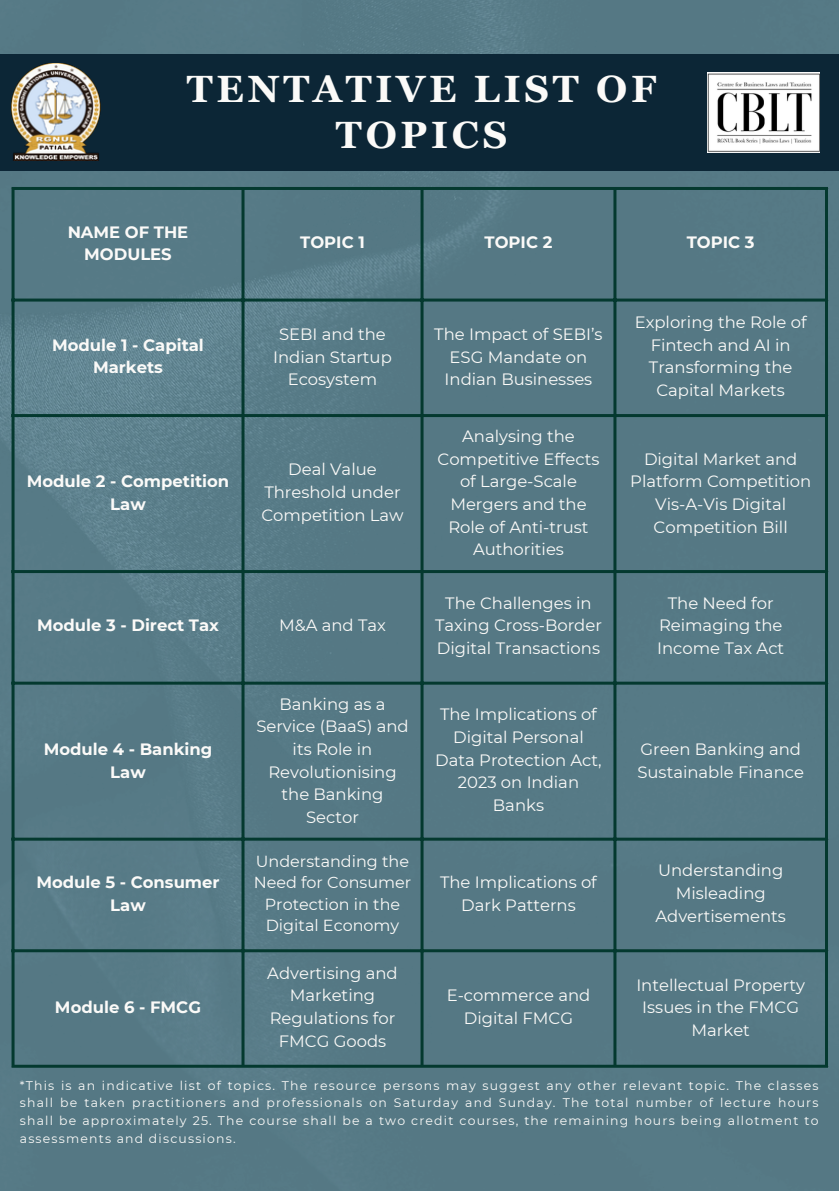
<style>
.page{position:relative;width:839px;height:1191px;background:#fff}
.page>*{position:absolute;margin:0;border:0;box-sizing:border-box;transform-origin:0 0}
.t1{font:700 38px/46.4px "Georgia Pro";letter-spacing:.1em;color:#fbfaf8;text-align:center}
.t2{font:16.4px/22.6px "Montserrat";color:#fbfaf8;text-align:center}
.t3{font:700 16.4px/22.6px "Montserrat";color:#fbfaf8;text-align:center}
.t4{font:16px/21.4px "Montserrat";color:#fbfaf8;text-align:center}
.t5{font:12.4px/17.6px "Montserrat";letter-spacing:.095em;color:#fbfaf8;text-align:justify}
</style>
<div class="page">
<div style="left:0;top:0;width:838px;height:1191px;background:#557884"></div>
<hr style="left:12px;top:190px;width:3px;height:875px;background:#04392f">
<hr style="left:241px;top:190px;width:3px;height:875px;background:#04392f">
<hr style="left:420px;top:190px;width:3px;height:875px;background:#04392f">
<hr style="left:613px;top:190px;width:3px;height:875px;background:#04392f">
<hr style="left:825px;top:190px;width:3px;height:875px;background:#04392f">
<hr style="left:12px;top:187px;width:816px;height:3px;background:#04392f">
<hr style="left:12px;top:299px;width:816px;height:3px;background:#04392f">
<hr style="left:12px;top:414px;width:816px;height:3px;background:#04392f">
<hr style="left:12px;top:570px;width:816px;height:3px;background:#04392f">
<hr style="left:12px;top:682px;width:816px;height:3px;background:#04392f">
<hr style="left:12px;top:838px;width:816px;height:3px;background:#04392f">
<hr style="left:12px;top:949px;width:816px;height:3px;background:#04392f">
<hr style="left:12px;top:1065px;width:816px;height:3px;background:#04392f">
<div style="left:0;top:54px;width:838px;height:116px;background:#0c2636"></div>
<img style="left:707px;top:73px;width:112px;height:79px">
<img style="left:12px;top:63px;width:88px;height:98px">
<p class="t1" style="left:187px;top:65px;width:471px">TENTATIVE LIST OF<br>TOPICS</p>
<p class="t3" style="left:68px;top:220px;width:122px">NAME OF THE<br>MODULES</p>
<h1 class="t3" style="left:300px;top:231px;width:66px">TOPIC 1</h1>
<p class="t3" style="left:484px;top:231px;width:69px">TOPIC 2</p>
<p class="t3" style="left:686px;top:231px;width:69px">TOPIC 3</p>
<p class="t3" style="left:52px;top:333px;width:153px">Module 1 - Capital<br>Markets</p>
<p class="t2" style="left:273px;top:323px;width:120px">SEBI and the<br>Indian Startup<br>Ecosystem</p>
<p class="t2" style="left:434px;top:323px;width:170px">The Impact of SEBI’s<br>ESG Mandate on<br>Indian Businesses</p>
<p class="t2" style="left:634px;top:311px;width:173px">Exploring the Role of<br>Fintech and AI in<br>Transforming the<br>Capital Markets</p>
<p class="t3" style="left:27px;top:470px;width:204px">Module 2 - Competition<br>Law</p>
<p class="t2" style="left:261px;top:458px;width:144px">Deal Value<br>Threshold under<br>Competition Law</p>
<p class="t3" style="left:37px;top:614px;width:183px">Module 3 - Direct Tax</p>
<p class="t2" style="left:279px;top:614px;width:108px">M&amp;A and Tax</p>
<p class="t2" style="left:437px;top:425px;width:163px">Analysing the<br>Competitive Effects of Large-Scale<br>Mergers and the<br>Role of Anti-trust<br>Authorities</p>
<p class="t2" style="left:630px;top:448px;width:182px">Digital Market and<br>Platform Competition<br>Vis-A-Vis Digital<br>Competition Bill</p>
<p class="t2" style="left:435px;top:592px;width:168px">The Challenges in<br>Taxing Cross-Border<br>Digital Transactions</p>
<p class="t2" style="left:657px;top:592px;width:129px">The Need for<br>Reimaging the<br>Income Tax Act</p>
<p class="t3" style="left:44px;top:738px;width:170px">Module 4 - Banking<br>Law</p>
<p class="t3" style="left:36px;top:871px;width:185px">Module 5 - Consumer<br>Law</p>
<p class="t3" style="left:55px;top:996px;width:147px">Module 6 - FMCG</p>
<p class="t2" style="left:256px;top:692px;width:154px">Banking as a<br>Service (BaaS) and its Role in<br>Revolutionising the Banking<br>Sector</p>
<p class="t2" style="left:435px;top:703px;width:168px">The Implications of<br>Digital Personal<br>Data Protection Act,<br>2023 on Indian<br>Banks</p>
<p class="t2" style="left:637px;top:738px;width:168px;text-align:left">Green Banking and<br>Sustainable Finance</p>
<p class="t4" style="left:254px;top:851px;width:159px">Understanding the<br>Need for Consumer<br>Protection in the<br>Digital Economy</p>
<p class="t2" style="left:267px;top:961px;width:132px">Advertising and<br>Marketing<br>Regulations for<br>FMCG Goods</p>
<p class="t2" style="left:440px;top:871px;width:158px">The Implications of<br>Dark Patterns</p>
<p class="t2" style="left:655px;top:859px;width:132px">Understanding<br>Misleading<br>Advertisements</p>
<p class="t2" style="left:446px;top:984px;width:145px">E-commerce and<br>Digital FMCG</p>
<p class="t2" style="left:636px;top:973px;width:170px">Intellectual Property<br>Issues in the FMCG<br>Market</p>
<p class="t5" style="left:20px;top:1076px;width:800px">*This is an indicative list of topics. The resource persons may suggest any other relevant topic. The classes shall be taken practitioners and professionals on Saturday and Sunday. The total number of lecture hours shall be approximately 25. The course shall be a two credit courses, the remaining hours being allotment to assessments and discussions.</p>
</div>
